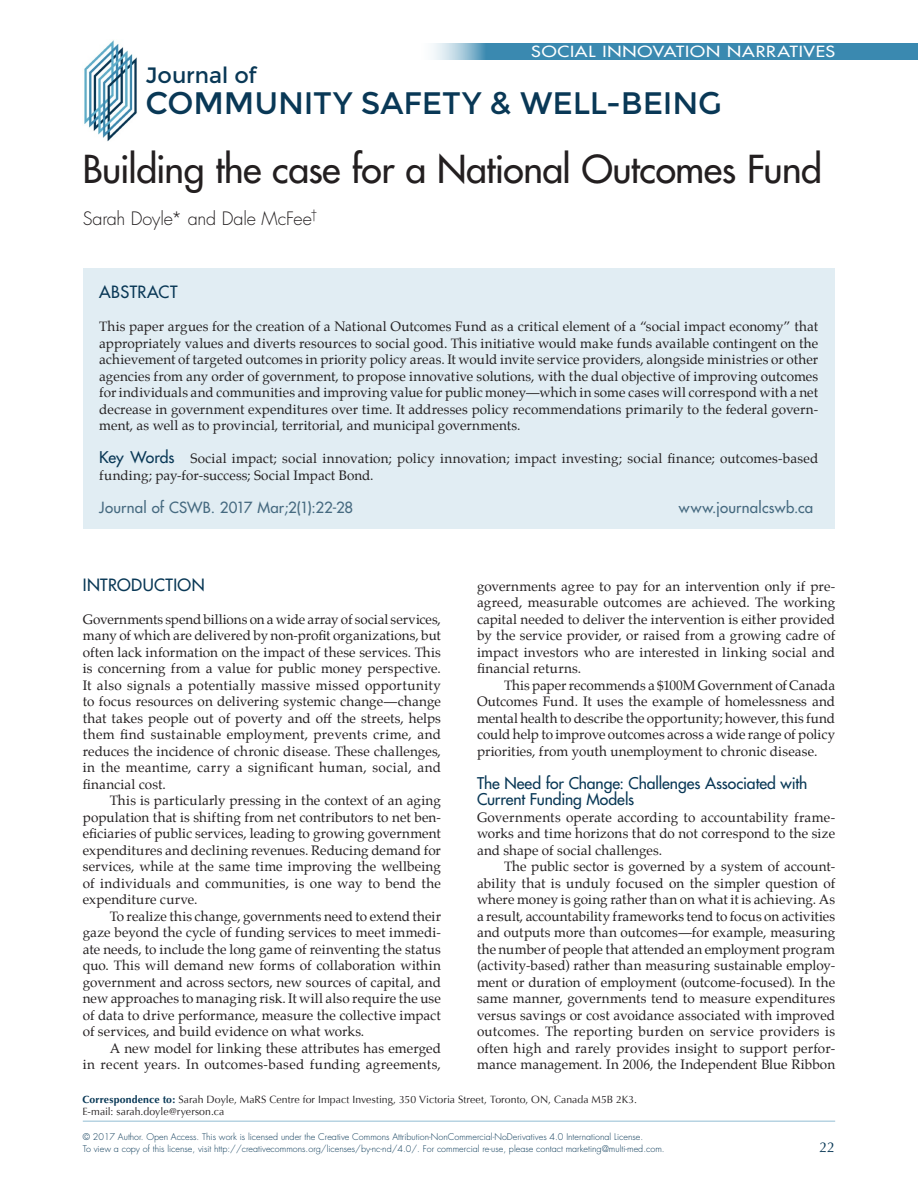
<style>
.page{position:relative;width:918px;height:1188px;background:#fff}
.page>*{position:absolute;margin:0;border:0;box-sizing:border-box;transform-origin:0 0}
.t1{font:37.5px "Futura";letter-spacing:-.015em;color:#231f20}
.Table_title{font:31.05px "Montserrat";letter-spacing:-.005em;color:#093856}
.Table_title-2{font:22.2px "Montserrat";letter-spacing:-.005em;color:#093856}
.Author{font:300 18px "Futura";letter-spacing:-.01em;color:#231f20}
.Subhead_1{font:16.5px "Futura";letter-spacing:.025em;color:#093856}
.Subhead_2{font:15.75px/16.5px "Futura";letter-spacing:-.005em;color:#093856}
.Subhead_2-2{font:15px "Futura";letter-spacing:.015em;color:#466a80}
.Reverse_bar{font:15px "Futura";letter-spacing:.045em;color:#fff;scale:1.2 1}
.t2{font:14.25px "Optima";color:#093856}
.Body_text{font:13.5px/16.5px "Palatino";letter-spacing:.01em;color:#231f20;text-align:justify}
.Body_text_1st_para{font:13.5px/16.5px "Palatino";letter-spacing:.01em;color:#231f20;text-align:justify}
.Correspondence_to{font:10.5px/12px "Optima";letter-spacing:.005em;color:#231f20}
.short_title{font:300 9px "Futura";color:#093856}
.s1{font-family:"Futura";font-size:15.75px;color:#093856}
.s2{font-weight:700;color:#093856}
</style>
<div class="page">
<hr style="left:83px;top:1121px;width:752px;height:1px;background:#3a89b0">
<div style="left:417px;top:43px;width:501px;height:17px;background:#3a89b0"></div>
<div style="left:83px;top:268px;width:752px;height:261px;background:#e1edf3"></div>
<img style="left:84px;top:40px;width:53px;height:102px">
<p class="Reverse_bar" style="left:531px;top:42px;width:255px">SOCIAL INNOVATION NARRATIVES</p>
<p class="Table_title-2" style="left:146px;top:62px;width:113px">Journal of</p>
<p class="Table_title" style="left:146px;top:85px;width:578px">COMMUNITY SAFETY &amp; WELL-BEING</p>
<p class="t1" style="left:83px;top:144px;width:741px">Building the case for a National Outcomes Fund</p>
<p class="Author" style="left:83px;top:207px;width:237px">Sarah Doyle* and Dale McFee<sup>†</sup></p>
<p class="Subhead_1" style="left:99px;top:281px;width:80px">ABSTRACT</p>
<p class="Body_text_1st_para" style="left:99px;top:318px;width:721px">This paper argues for the creation of a National Outcomes Fund as a critical element of a “social impact economy” that appropriately values and diverts resources to social good. This initiative would make funds available contingent on the achievement of targeted outcomes in priority policy areas. It would invite service providers, alongside ministries or other agencies from any order of government, to propose innovative solutions, with the dual objective of improving outcomes for individuals and communities and improving value for public money—which in some cases will correspond with a net decrease in government expenditures over time. It addresses policy recommendations primarily to the federal govern&shy;ment, as well as to provincial, territorial, and municipal governments.</p>
<p class="Body_text_1st_para" style="left:99px;top:450px;width:720px"><span class="s1">Key Words</span> Social impact; social innovation; policy innovation; impact investing; social finance; outcomes-based funding; pay-for-success; Social Impact Bond.</p>
<p class="Subhead_2-2" style="left:99px;top:497px;width:256px">Journal of CSWB. 2017 Mar;2(1):22-28</p>
<p class="Subhead_2-2" style="left:679px;top:497px;width:136px">www.journalcswb.ca</p>
<p class="Subhead_1" style="left:83px;top:574px;width:123px">INTRODUCTION</p>
<p class="Body_text_1st_para" style="left:83px;top:611px;width:360px">Governments spend billions on a wide array of social services, many of which are delivered by non-profit organizations, but often lack information on the impact of these services. This is concerning from a value for public money perspective.<br>It also signals a potentially massive missed opportunity to focus resources on delivering systemic change—change that takes people out of poverty and off the streets, helps them find sustainable employment, prevents crime, and reduces the incidence of chronic disease. These challenges, in the meantime, carry a significant human, social, and financial cost.</p>
<p class="Body_text" style="left:83px;top:792px;width:360px;text-indent:27px">This is particularly pressing in the context of an aging population that is shifting from net contributors to net ben&shy;eficiaries of public services, leading to growing government expenditures and declining revenues. Reducing demand for services, while at the same time improving the wellbeing of individuals and communities, is one way to bend the expenditure curve.</p>
<p class="Body_text" style="left:83px;top:908px;width:360px;text-indent:27px">To realize this change, governments need to extend their gaze beyond the cycle of funding services to meet immedi&shy;ate needs, to include the long game of reinventing the status quo. This will demand new forms of collaboration within government and across sectors, new sources of capital, and new approaches to managing risk. It will also require the use of data to drive performance, measure the collective impact of services, and build evidence on what works.</p>
<p class="Body_text" style="left:83px;top:1040px;width:360px;text-align:right">A new model for linking these attributes has emerged<br>in recent years. In outcomes-based funding agreements,</p>
<p class="Body_text" style="left:477px;top:578px;width:360px">governments agree to pay for an intervention only if pre&shy;agreed, measurable outcomes are achieved. The working capital needed to deliver the intervention is either provided by the service provider, or raised from a growing cadre of impact investors who are interested in linking social and financial returns.</p>
<p class="Body_text" style="left:477px;top:677px;width:360px;text-indent:27px">This paper recommends a $100M Government of Canada Outcomes Fund. It uses the example of homelessness and mental health to describe the opportunity; however, this fund could help to improve outcomes across a wide range of policy priorities, from youth unemployment to chronic disease.</p>
<p class="Subhead_2" style="left:477px;top:775px;width:332px">The Need for Change: Challenges Associated with<br>Current Funding Models</p>
<p class="Body_text_1st_para" style="left:477px;top:809px;width:360px">Governments operate according to accountability frame&shy;works and time horizons that do not correspond to the size and shape of social challenges.</p>
<p class="Body_text" style="left:477px;top:858px;width:360px;text-indent:27px">The public sector is governed by a system of account&shy;ability that is unduly focused on the simpler question of where money is going rather than on what it is achieving. As a result, accountability frameworks tend to focus on activities and outputs more than outcomes—for example, measuring the number of people that attended an employment program (activity-based) rather than measuring sustainable employ&shy;ment or duration of employment (outcome-focused). In the same manner, governments tend to measure expenditures versus savings or cost avoidance associated with improved outcomes. The reporting burden on service providers is often high and rarely provides insight to support perfor&shy;mance management. In 2006, the Independent Blue Ribbon</p>
<p class="Correspondence_to" style="left:82px;top:1093px;width:556px"><span class="s2">Correspondence to:</span> Sarah Doyle, MaRS Centre for Impact Investing, 350 Victoria Street, Toronto, ON, Canada M5B 2K3.<br>E-mail: sarah.doyle@ryerson.ca</p>
<p class="short_title" style="left:83px;top:1131px;width:562px">© 2017 Author. Open Access. This work is licensed under the Creative Commons Attribution-NonCommercial-NoDerivatives 4.0 International License.</p>
<p class="short_title" style="left:83px;top:1143px;width:583px">To view a copy of this license, visit http://creativecommons.org/licenses/by-nc-nd/4.0/. For commercial re-use, please contact marketing@multi-med.com.</p>
<p class="t2" style="left:819px;top:1139px;width:17px">22</p>
</div>
